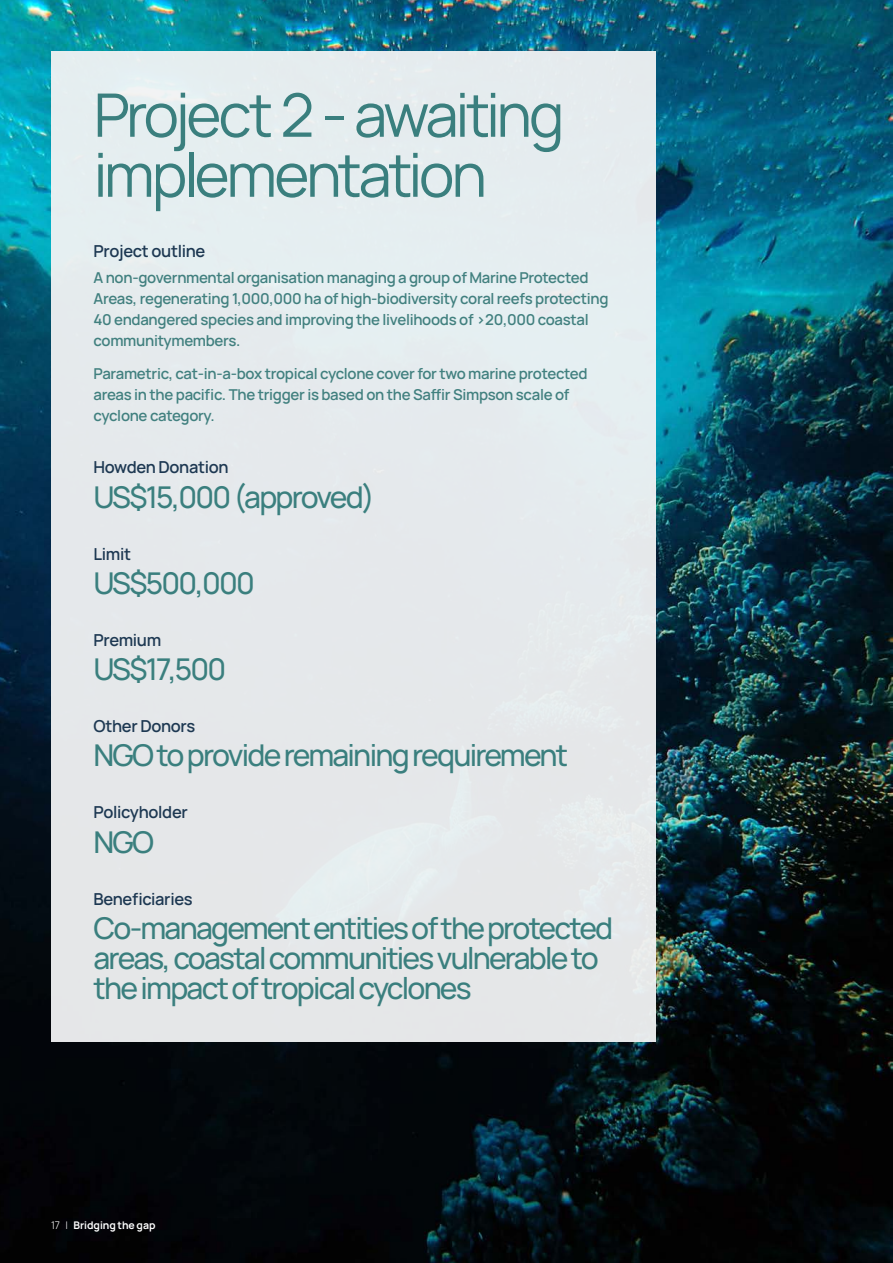
<style>
.page{position:relative;width:893px;height:1263px;background:#fff}
.page>*{position:absolute;margin:0;border:0;box-sizing:border-box;transform-origin:0 0}
.Cover_title_creative{font:60px/60px "Manrope";letter-spacing:-.055em;color:#3a7f7e}
.Cover_title_creative-2{font:500 30px/30px "Manrope";letter-spacing:-.06em;color:#3a7f7e}
.Cover_title_creative-3{font:600 16.5px "Manrope";letter-spacing:-.02em;color:#1d3852}
.Body_1{font:600 15px/21px "Manrope";letter-spacing:-.02em;color:#41807f}
.t1{font:700 10.5px "Manrope";color:#fff}
.s1{font-weight:300}
</style>
<div class="page">
<img style="left:0;top:0;width:892px;height:1263px">
<div style="left:51px;top:51px;width:605px;height:990px;background:#e5e9ec"></div>
<hr style="left:892px;top:0;width:1px;height:1263px;background:#21374f">
<p class="Cover_title_creative" style="left:94px;top:86px;width:472px">Project 2 - awaiting implementation</p>
<p class="Cover_title_creative-3" style="left:94px;top:241px;width:113px">Project outline</p>
<p class="Body_1" style="left:94px;top:267px;width:516px">A non-governmental organisation managing a group of Marine Protected Areas, regenerating 1,000,000 ha of high-biodiversity coral reefs protecting 40 endangered species and improving the livelihoods of &gt;20,000 coastal communitymembers.</p>
<p class="Body_1" style="left:94px;top:363px;width:496px">Parametric, cat-in-a-box tropical cyclone cover for two marine protected areas in the pacific. The trigger is based on the Saffir Simpson scale of cyclone category.</p>
<p class="Cover_title_creative-3" style="left:94px;top:457px;width:137px">Howden Donation</p>
<p class="Cover_title_creative-2" style="left:94px;top:482px;width:283px">US$15,000 (approved)</p>
<p class="Cover_title_creative-3" style="left:94px;top:543px;width:39px">Limit</p>
<p class="Cover_title_creative-2" style="left:94px;top:568px;width:163px">US$500,000</p>
<p class="Cover_title_creative-3" style="left:94px;top:630px;width:69px">Premium</p>
<p class="Cover_title_creative-2" style="left:94px;top:654px;width:134px">US$17,500</p>
<p class="Cover_title_creative-3" style="left:94px;top:716px;width:103px">Other Donors</p>
<p class="Cover_title_creative-2" style="left:94px;top:741px;width:476px">NGO to provide remaining requirement</p>
<p class="Cover_title_creative-3" style="left:94px;top:802px;width:96px">Policyholder</p>
<p class="Cover_title_creative-2" style="left:94px;top:827px;width:62px">NGO</p>
<p class="Cover_title_creative-3" style="left:94px;top:888px;width:101px">Beneficiaries</p>
<p class="Cover_title_creative-2" style="left:94px;top:913px;width:521px">Co-management entities of the protected areas, coastal communities vulnerable to the impact of tropical cyclones</p>
<p class="t1" style="left:51px;top:1218px;width:106px"><span class="s1">17 |</span> Bridging the gap</p>
</div>
